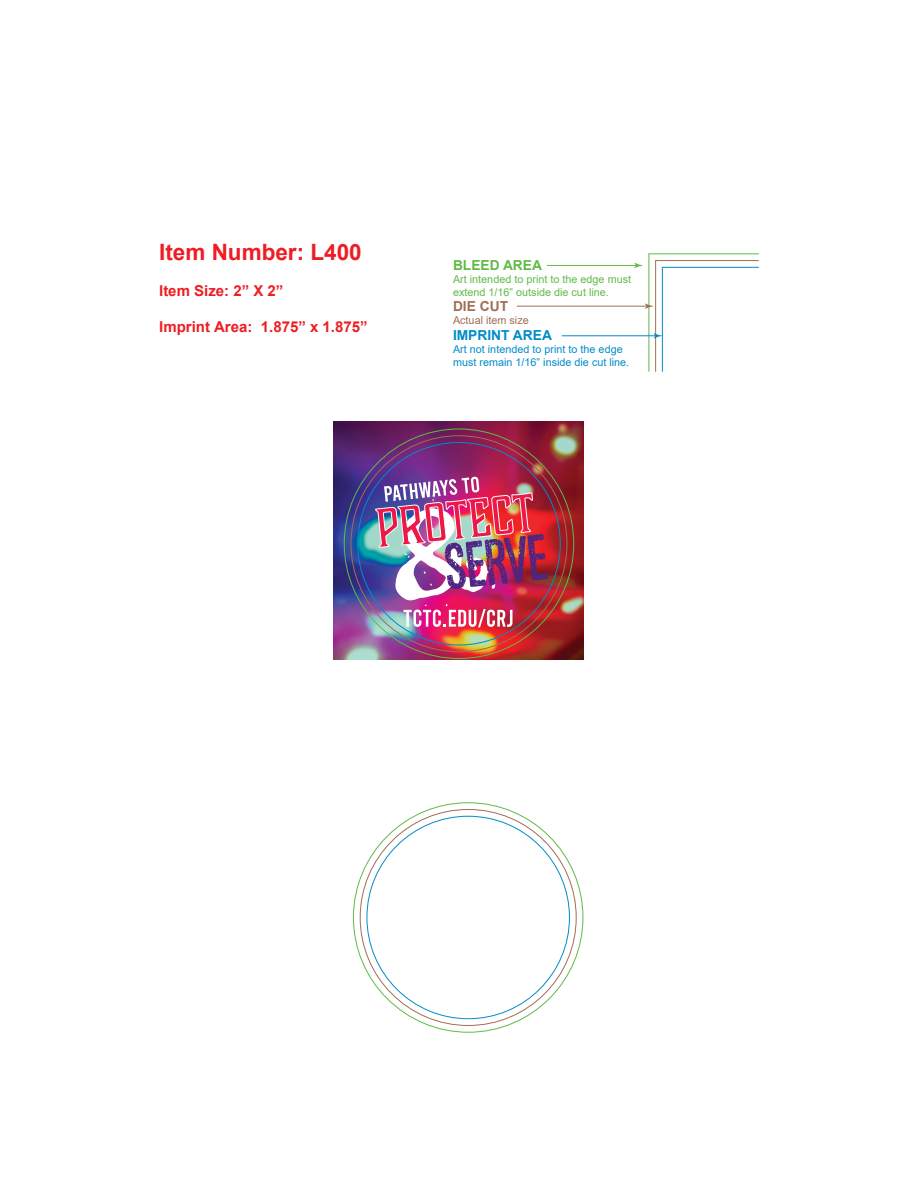
<style>
.page{position:relative;width:918px;height:1188px;background:#fff}
.page>*{position:absolute;margin:0;border:0;box-sizing:border-box;transform-origin:0 0}
.t1{font:700 22.5px "Arial";color:#ee1d23}
.t2{font:700 15px "Arial";color:#ee1d23}
.t3{font:700 13.8px "Arial";color:#008cc9}
.t4{font:700 13.8px "Arial";color:#60bb46}
.t5{font:700 13.8px "Arial";color:#9f6f53}
.t6{font:10.8px/13px "Arial";color:#008cc9}
.t7{font:10.8px/13px "Arial";color:#60bb46}
.t8{font:10.8px "Arial";color:#9f6f53}
</style>
<div class="page">
<img style="left:334px;top:422px;width:249px;height:237px">
<img style="left:375px;top:477px;width:173px;height:150px">
<hr style="left:547px;top:265px;width:90px;height:1px;background:#60bb46">
<hr style="left:562px;top:335px;width:94px;height:1px;background:#008cc9">
<hr style="left:517px;top:306px;width:130px;height:1px;background:#9f6f53">
<svg style="left:634px;top:253px;width:125px;height:119px"></svg>
<h1 class="t1" style="left:159px;top:236px;width:204px">Item Number: L400</h1>
<h2 class="t2" style="left:159px;top:280px;width:126px">Item Size: 2” X 2”</h2>
<h2 class="t2" style="left:159px;top:316px;width:210px">Imprint Area: 1.875” x 1.875”</h2>
<p class="t4" style="left:453px;top:255px;width:91px">BLEED AREA</p>
<p class="t7" style="left:453px;top:272px;width:180px">Art intended to print to the edge must extend 1/16” outside die cut line.</p>
<p class="t5" style="left:453px;top:296px;width:57px">DIE CUT</p>
<p class="t8" style="left:453px;top:312px;width:77px">Actual item size</p>
<p class="t3" style="left:453px;top:326px;width:100px">IMPRINT AREA</p>
<p class="t6" style="left:453px;top:343px;width:178px">Art not intended to print to the edge must remain 1/16” inside die cut line.</p>
</div>
